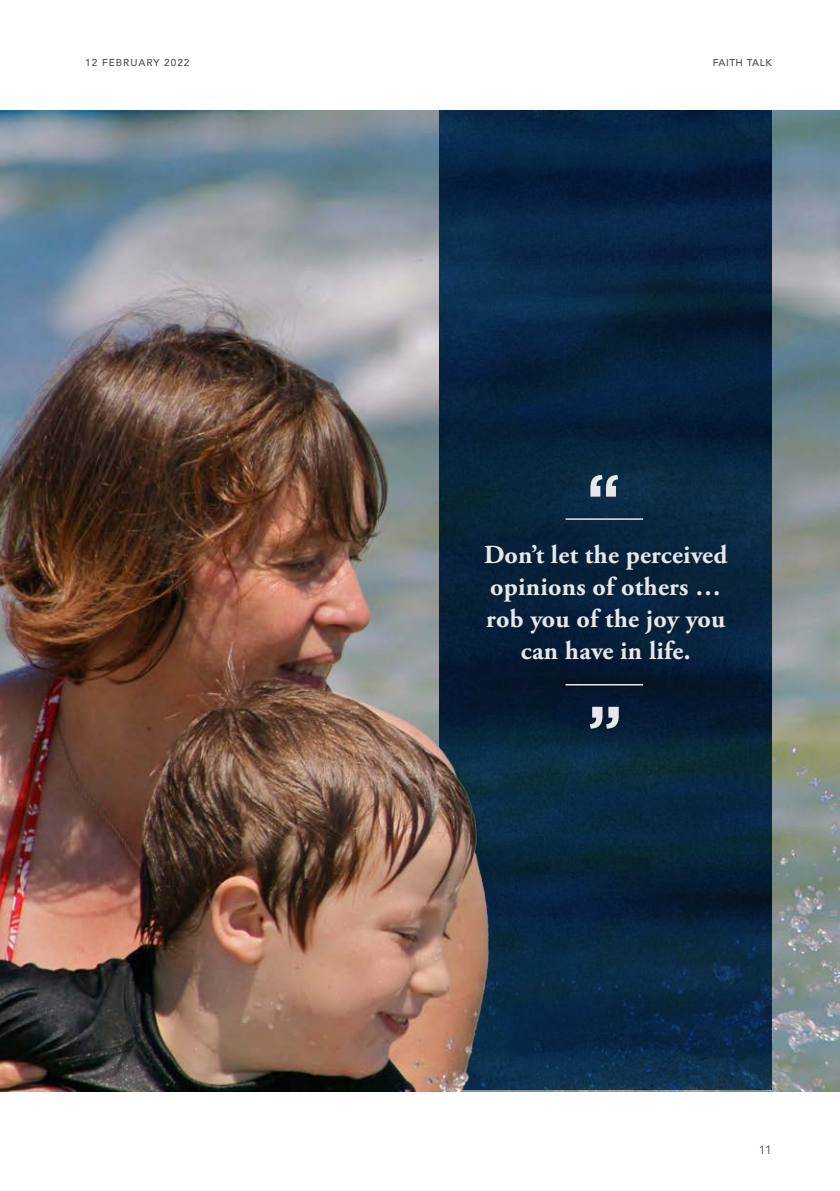
<style>
.page{position:relative;width:840px;height:1191px;background:#fff}
.page>*{position:absolute;margin:0;border:0;box-sizing:border-box;transform-origin:0 0}
.Pull_Quote_-_Grey{font:700 26px/32px "Adobe Garamond Pro";letter-spacing:.01em;color:#e6e7e9;text-align:center}
.t1{font:12px "Avenir";color:#4b4c4d}
.Page_name_-_Right{font:500 10px "Avenir";letter-spacing:.05em;color:#4b4c4d}
</style>
<div class="page">
<img style="left:499px;top:110px;width:340px;height:981px">
<img style="left:499px;top:110px;width:272px;height:979px">
<svg style="left:589px;top:707px;width:29px;height:21px"></svg>
<hr style="left:565px;top:684px;width:77px;height:1px;background:#e6e7e9">
<hr style="left:565px;top:518px;width:77px;height:2px;background:#e6e7e9">
<svg style="left:590px;top:475px;width:27px;height:21px"></svg>
<img style="left:0;top:110px;width:499px;height:981px">
<p class="Page_name_-_Right" style="left:85px;top:54px;width:32px">12 FEBR</p>
<p class="Page_name_-_Right" style="left:130px;top:54px;width:61px">UARY 2022</p>
<p class="Page_name_-_Right" style="left:712px;top:54px;width:60px">FAITH TALK</p>
<p class="Pull_Quote_-_Grey" style="left:483px;top:539px;width:245px">Don’t let the perceived opinions of others … rob you of the joy you can have in life.</p>
<p class="t1" style="left:758px;top:1142px;width:15px">11</p>
</div>
